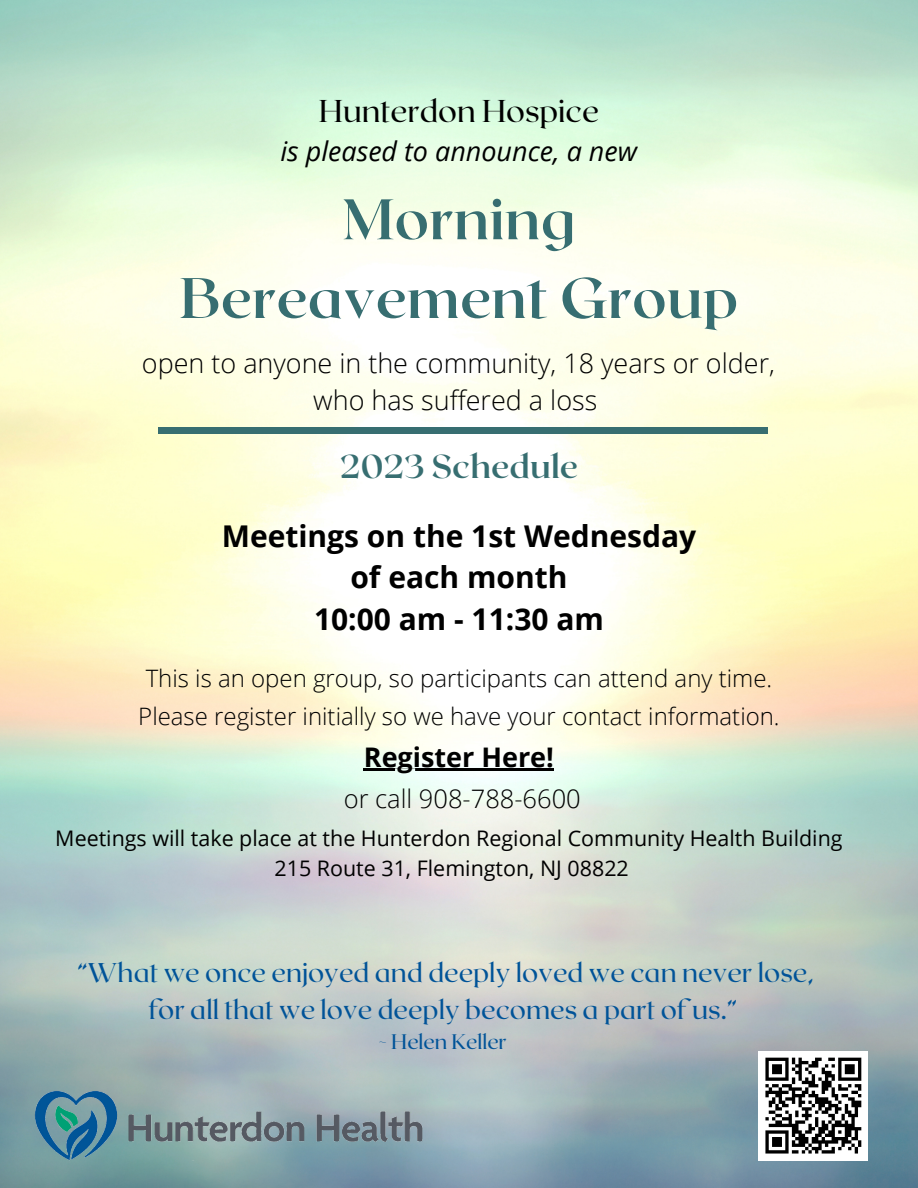
<style>
.page{position:relative;width:918px;height:1188px;background:#fff}
.page>*{position:absolute;margin:0;border:0;box-sizing:border-box;transform-origin:0 0}
.t1{font:700 57px/78.8px "Roxborough CF";color:#376e71;text-align:center}
.t2{font:700 33px "Roxborough CF";color:#376e71}
.t3{font:31.5px "Roxborough CF";color:#000}
.t4{font:700 30px "Open Sans";color:#000}
.t5{font:27px/37.2px "Roxborough CF";color:#005398;text-align:center}
.t6{font:300 27px "Open Sans";color:#000}
.t7{font:italic 27px "Open Sans";color:#000}
.t8{font:700 27px "Open Sans";color:#000}
.t9{font:300 25.5px "Open Sans";color:#000}
.t10{font:300 24px "Open Sans";color:#000}
.t11{font:21.45px "Open Sans";color:#000}
.t12{font:21px "Roxborough CF";color:#005398}
</style>
<div class="page">
<img style="left:0;top:0;width:918px;height:1188px">
<div style="left:158px;top:427px;width:609px;height:7px;background:#376e71"></div>
<hr style="left:364px;top:769px;width:190px;height:2px;background:#000">
<img style="left:24px;top:1085px;width:406px;height:75px">
<div style="left:759px;top:1051px;width:109px;height:109px;background:#fff"></div>
<svg style="left:765px;top:1057px;width:97px;height:97px"></svg>
<p class="t3" style="left:319px;top:91px;width:282px">Hunterdon Hospice</p>
<p class="t7" style="left:280px;top:132px;width:358px">is pleased to announce, a new</p>
<p class="t1" style="left:180px;top:177px;width:560px">Morning<br>Bereavement Group</p>
<p class="t6" style="left:142px;top:344px;width:635px">open to anyone in the community, 18 years or older,</p>
<p class="t6" style="left:313px;top:381px;width:285px">who has suffered a loss</p>
<p class="t2" style="left:340px;top:445px;width:240px">2023 Schedule</p>
<p class="t4" style="left:222px;top:515px;width:476px">Meetings on the 1st Wednesday</p>
<p class="t4" style="left:350px;top:556px;width:219px">of each month</p>
<p class="t4" style="left:314px;top:598px;width:291px">10:00 am - 11:30 am</p>
<p class="t10" style="left:146px;top:661px;width:628px">This is an open group, so participants can attend any time.</p>
<p class="t10" style="left:138px;top:699px;width:643px">Please register initially so we have your contact information.</p>
<p class="t8" style="left:364px;top:738px;width:192px">Register Here!</p>
<p class="t9" style="left:344px;top:781px;width:239px">or call 908-788-6600</p>
<p class="t11" style="left:55px;top:823px;width:789px">Meetings will take place at the Hunterdon Regional Community Health Building</p>
<p class="t11" style="left:275px;top:853px;width:356px">215 Route 31, Flemington, NJ 08822</p>
<p class="t5" style="left:78px;top:953px;width:737px">“What we once enjoyed and deeply loved we can never lose, for all that we love deeply becomes a part of us.”</p>
<p class="t12" style="left:379px;top:1028px;width:130px">~ Helen Keller</p>
</div>
